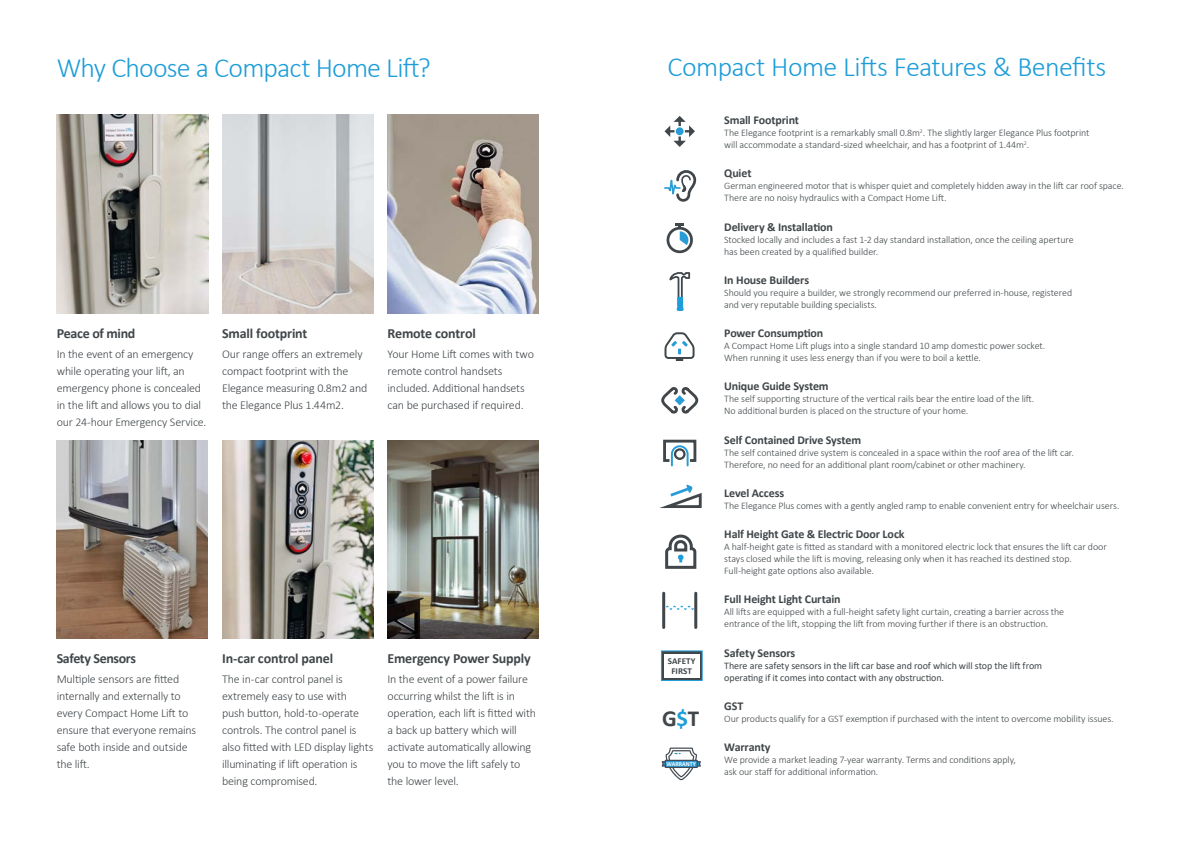
<style>
.page{position:relative;width:1191px;height:842px;background:#fff}
.page>*{position:absolute;margin:0;border:0;box-sizing:border-box;transform-origin:0 0}
.t1{font:300 28px "Calibri";letter-spacing:-.025em;color:#1d9dd8}
.t2{font:700 23px "Calibri";color:#404649}
.t3{font:700 14px "Calibri";letter-spacing:-.015em;color:#404649}
.t4{font:300 12px/17px "Calibri";letter-spacing:-.02em;color:#404649}
.t5{font:700 12px "Calibri";letter-spacing:-.01em;color:#404649}
.t6{font:300 10px/12px "Calibri";letter-spacing:-.01em;color:#404649}
.t7{font:10px/12px "Calibri";letter-spacing:-.005em;color:#404649}
.t8{font:700 9px/10px "Calibri";color:#404649;text-align:center}
.t9{font:700 6.1px "Calibri";color:#fff}
.s1{color:#1d9dd9}
</style>
<div class="page">
<img style="left:57px;top:115px;width:151px;height:198px">
<img style="left:57px;top:440px;width:151px;height:199px">
<img style="left:222px;top:440px;width:151px;height:199px">
<img style="left:222px;top:115px;width:151px;height:198px">
<img style="left:387px;top:440px;width:152px;height:199px">
<img style="left:387px;top:115px;width:151px;height:198px">
<svg style="left:664px;top:170px;width:33px;height:32px"></svg>
<svg style="left:666px;top:223px;width:27px;height:30px"></svg>
<svg style="left:664px;top:332px;width:30px;height:29px"></svg>
<svg style="left:661px;top:387px;width:38px;height:27px"></svg>
<svg style="left:663px;top:439px;width:34px;height:28px"></svg>
<svg style="left:660px;top:485px;width:42px;height:23px"></svg>
<svg style="left:664px;top:116px;width:31px;height:31px"></svg>
<div style="left:676px;top:127px;width:7px;height:8px;background:#299cd7;border-radius:50%"></div>
<svg style="left:669px;top:272px;width:22px;height:39px"></svg>
<svg style="left:665px;top:534px;width:32px;height:35px"></svg>
<svg style="left:661px;top:650px;width:41px;height:31px"></svg>
<div style="left:664px;top:654px;width:35px;height:24px;background:#fff"></div>
<svg style="left:665px;top:605px;width:29px;height:6px"></svg>
<hr style="left:662px;top:593px;width:3px;height:34px;background:#404649">
<hr style="left:694px;top:593px;width:3px;height:34px;background:#404649">
<svg style="left:661px;top:747px;width:40px;height:33px"></svg>
<h1 class="t1" style="left:57px;top:50px;width:375px">Why Choose a Compact Home Lift?</h1>
<h3 class="t3" style="left:57px;top:323px;width:80px">Peace of mind</h3>
<p class="t4" style="left:57px;top:345px;width:151px">In the event of an emergency while operating your lift, an emergency phone is concealed in the lift and allows you to dial our 24-hour Emergency Service.</p>
<h3 class="t3" style="left:222px;top:323px;width:87px">Small footprint</h3>
<p class="t4" style="left:222px;top:345px;width:147px">Our range offers an extremely compact footprint with the<br>Elegance measuring 0.8m2 and the Elegance Plus 1.44m2.</p>
<h3 class="t3" style="left:387px;top:323px;width:90px">Remote control</h3>
<p class="t4" style="left:387px;top:345px;width:148px">Your Home Lift comes with two remote control handsets included. Additional handsets can be purchased if required.</p>
<h3 class="t3" style="left:57px;top:649px;width:81px">Safety Sensors</h3>
<p class="t4" style="left:57px;top:671px;width:141px">Multiple sensors are fitted internally and externally to every Compact Home Lift to ensure that everyone remains safe both inside and outside the lift.</p>
<h3 class="t3" style="left:222px;top:649px;width:113px">In-car control panel</h3>
<p class="t4" style="left:222px;top:671px;width:153px">The in-car control panel is extremely easy to use with<br>push button, hold-to-operate controls. The control panel is also fitted with LED display lights illuminating if lift operation is being compromised.</p>
<h3 class="t3" style="left:387px;top:649px;width:145px">Emergency Power Supply</h3>
<p class="t4" style="left:387px;top:671px;width:150px">In the event of a power failure occurring whilst the lift is in operation, each lift is fitted with a back up battery which will activate automatically allowing you to move the lift safely to the lower level.</p>
<h1 class="t1" style="left:667px;top:49px;width:440px">Compact Home Lifts Features &amp; Benefits</h1>
<p class="t5" style="left:724px;top:112px;width:76px">Small Footprint</p>
<p class="t6" style="left:724px;top:127px;width:367px">The Elegance footprint is a remarkably small 0.8m<sup>2</sup>. The slightly larger Elegance Plus footprint will accommodate a standard-sized wheelchair, and has a footprint of 1.44m<sup>2</sup>.</p>
<p class="t5" style="left:724px;top:165px;width:29px">Quiet</p>
<p class="t6" style="left:724px;top:180px;width:401px">German engineered motor that is whisper quiet and completely hidden away in the lift car roof space.<br>There are no noisy hydraulics with a Compact Home Lift.</p>
<p class="t5" style="left:724px;top:218px;width:110px">Delivery &amp; Installation</p>
<p class="t6" style="left:724px;top:233px;width:351px">Stocked locally and includes a fast 1-2 day standard installation, once the ceiling aperture has been created by a qualified builder.</p>
<p class="t5" style="left:724px;top:271px;width:86px">In House Builders</p>
<p class="t6" style="left:724px;top:286px;width:349px">Should you require a builder, we strongly recommend our preferred in-house, registered and very reputable building specialists.</p>
<p class="t5" style="left:724px;top:325px;width:101px">Power Consumption</p>
<p class="t6" style="left:724px;top:340px;width:322px">A Compact Home Lift plugs into a single standard 10 amp domestic power socket.<br>When running it uses less energy than if you were to boil a kettle.</p>
<p class="t5" style="left:724px;top:378px;width:106px">Unique Guide System</p>
<p class="t6" style="left:724px;top:393px;width:312px">The self supporting structure of the vertical rails bear the entire load of the lift.<br>No additional burden is placed on the structure of your home.</p>
<p class="t5" style="left:724px;top:431px;width:138px">Self Contained Drive System</p>
<p class="t6" style="left:724px;top:446px;width:351px">The self contained drive system is concealed in a space within the roof area of the lift car.<br>Therefore, no need for an additional plant room/cabinet or other machinery.</p>
<p class="t5" style="left:724px;top:484px;width:61px">Level Access</p>
<p class="t6" style="left:724px;top:499px;width:397px">The Elegance Plus comes with a gently angled ramp to enable convenient entry for wheelchair users.</p>
<p class="t5" style="left:724px;top:526px;width:182px">Half Height Gate &amp; Electric Door Lock</p>
<p class="t6" style="left:724px;top:541px;width:384px">A half-height gate is fitted as standard with a monitored electric lock that ensures the lift car door stays closed while the lift is moving, releasing only when it has reached its destined stop.<br>Full-height gate options also available.</p>
<p class="t5" style="left:724px;top:591px;width:118px">Full Height Light Curtain</p>
<p class="t6" style="left:724px;top:606px;width:341px">All lifts are equipped with a full-height safety light curtain, creating a barrier across the entrance of the lift, stopping the lift from moving further if there is an obstruction.</p>
<p class="t5" style="left:724px;top:644px;width:73px">Safety Sensors</p>
<p class="t7" style="left:724px;top:659px;width:319px">There are safety sensors in the lift car base and roof which will stop the lift from operating if it comes into contact with any obstruction.</p>
<p class="t5" style="left:724px;top:697px;width:21px">GST</p>
<p class="t6" style="left:724px;top:712px;width:391px">Our products qualify for a GST exemption if purchased with the intent to overcome mobility issues.</p>
<p class="t5" style="left:724px;top:739px;width:48px">Warranty</p>
<p class="t6" style="left:724px;top:754px;width:293px">We provide a market leading 7-year warranty. Terms and conditions apply, ask our staff for additional information.</p>
<p class="t8" style="left:668px;top:655px;width:29px">SAFETY<br>FIRST</p>
<h2 class="t2" style="left:662px;top:702px;width:38px">G<span class="s1">$</span>T</h2>
<p class="t9" style="left:666px;top:759px;width:31px">WARRANTY</p>
</div>
